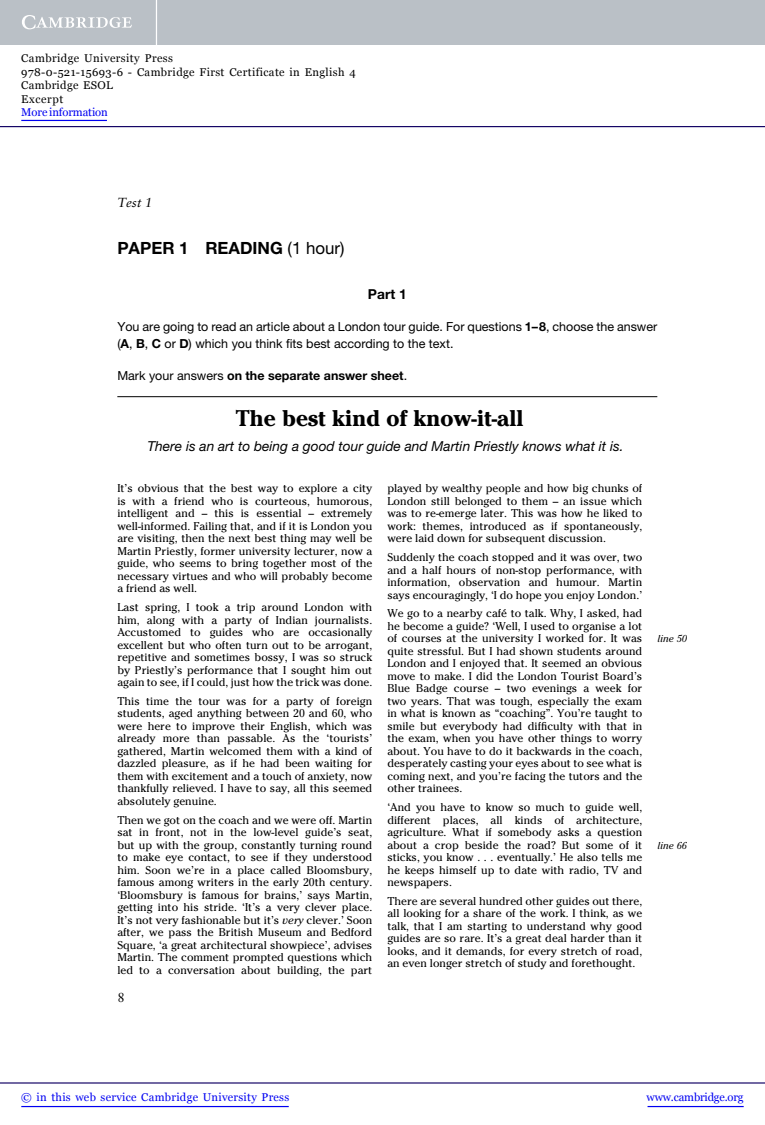
<style>
.page{position:relative;width:765px;height:1125px;background:#fff}
.page>*{position:absolute;margin:0;border:0;box-sizing:border-box;transform-origin:0 0}
.t1{font:700 22.5px "Cheltenham";color:#000}
.t2{font:700 16.88px "Helvetica Neue LT Std";color:#000}
.t3{font:italic 13.75px "Helvetica Neue LT Std";color:#000}
.t4{font:700 13.75px "Helvetica Neue LT Std";color:#000}
.t5{font:italic 13.12px "Sabon";color:#000}
.t6{font:13.12px "Sabon";color:#000}
.t7{font:12.5px/16.2px "Helvetica Neue LT Std";color:#000}
.t8{font:700 12.5px "Helvetica Neue LT Std";color:#000}
.t9{font:11.25px/12.5px "Cheltenham";color:#000;text-align:justify}
.t10{font:11.25px/13.5px "Georgia";letter-spacing:.035em;color:#000}
.t11{font:11.25px "Georgia";letter-spacing:.025em;color:#0000f1}
.t12{font:11.25px "Georgia";letter-spacing:-.015em;color:#0000f1}
.t13{font:11.25px "Georgia";letter-spacing:-.01em;color:#0000f1}
.t14{font:italic 10px "Cheltenham";color:#000}
.s1{font-weight:400}
.s2{font-weight:700}
.s3{font-style:italic}
</style>
<div class="page">
<hr style="left:117px;top:396px;width:540px;height:1px;background:#000">
<div style="left:0;top:0;width:765px;height:45px;background:#bac0c6"></div>
<svg style="left:22px;top:15px;width:110px;height:14px"></svg>
<hr style="left:156px;top:0;width:1px;height:45px;background:#fff">
<hr style="left:0;top:1082px;width:765px;height:2px;background:#150666">
<hr style="left:648px;top:1106px;width:96px;height:1px;background:#0000f1">
<hr style="left:0;top:126px;width:765px;height:1px;background:#150666">
<hr style="left:21px;top:1106px;width:268px;height:1px;background:#0000f1">
<hr style="left:21px;top:120px;width:86px;height:1px;background:#0000f1">
<p class="t10" style="left:21px;top:52px;width:336px">Cambridge University Press<br>978-0-521-15693-6 - Cambridge First Certificate in English 4<br>Cambridge ESOL<br>Excerpt</p>
<p class="t13" style="left:21px;top:106px;width:88px">More information</p>
<p class="t5" style="left:117px;top:197px;width:37px">Test 1</p>
<h2 class="t2" style="left:117px;top:238px;width:229px">PAPER 1 READING <span class="s1">(1 hour)</span></h2>
<p class="t4" style="left:368px;top:286px;width:40px">Part 1</p>
<p class="t7" style="left:117px;top:320px;width:542px">You are going to read an article about a London tour guide. For questions <span class="s2">1–8</span>, choose the answer (<span class="s2">A</span>, <span class="s2">B</span>, <span class="s2">C</span> or <span class="s2">D</span>) which you think fits best according to the text.</p>
<p class="t8" style="left:117px;top:368px;width:291px"><span class="s1">Mark your answers</span> on the separate answer sheet<span class="s1">.</span></p>
<h1 class="t1" style="left:236px;top:410px;width:289px">The best kind of know- it-all</h1>
<p class="t3" style="left:147px;top:441px;width:478px">There is an art to being a good tour guide and Martin Priestly knows what it is.</p>
<p class="t9" style="left:117px;top:483px;width:256px">It’s obvious that the best way to explore a city is with a friend who is courteous, humorous, intelligent and – this is essential – extremely well-informed. Failing that, and if it is London you are visiting, then the next best thing may well be Martin Priestly, former university lecturer, now a guide, who seems to bring together most of the necessary virtues and who will probably become a friend as well.</p>
<p class="t9" style="left:117px;top:602px;width:256px">Last spring, I took a trip around London with him, along with a party of Indian journalists.<br>Accustomed to guides who are occasionally excellent but who often turn out to be arrogant, repetitive and sometimes bossy, I was so struck by Priestly’s performance that I sought him out again to see, if I could, just how the trick was done.</p>
<p class="t9" style="left:117px;top:696px;width:256px">This time the tour was for a party of foreign students, aged anything between 20 and 60, who were here to improve their English, which was already more than passable. As the ‘tourists’ gathered, Martin welcomed them with a kind of dazzled pleasure, as if he had been waiting for them with excitement and a touch of anxiety, now thankfully relieved. I have to say, all this seemed absolutely genuine.</p>
<p class="t9" style="left:117px;top:815px;width:256px">Then we got on the coach and we were off. Martin sat in front, not in the low- level guide’s seat, but up with the group, constantly turning round to make eye contact, to see if they understood him. Soon we’re in a place called Bloomsbury, famous among writers in the early 20th century. ‘Bloomsbury is famous for brains,’ says Martin, getting into his stride. ‘It’s a very clever place.<br>It’s not very fashionable but it’s <span class="s3">very</span> clever.’ Soon after, we pass the British Museum and Bedford Square, ‘a great architectural showpiece’, advises Martin. The comment prompted questions which led to a conversation about building, the part</p>
<p class="t9" style="left:387px;top:483px;width:256px">played by wealthy people and how big chunks of London still belonged to them – an issue which was to re- emerge later. This was how he liked to work: themes, introduced as if spontaneously, were laid down for subsequent discussion.</p>
<p class="t9" style="left:387px;top:552px;width:256px">Suddenly the coach stopped and it was over, two and a half hours of non- stop performance, with information, observation and humour. Martin says encouragingly, ‘I do hope you enjoy London.’</p>
<p class="t9" style="left:387px;top:608px;width:256px">We go to a nearby café to talk. Why, I asked, had he become a guide? ‘Well, I used to organise a lot of courses at the university I worked for. It was quite stressful. But I had shown students around London and I enjoyed that. It seemed an obvious move to make. I did the London Tourist Board’s Blue Badge course – two evenings a week for two years. That was tough, especially the exam in what is known as “coaching”. You’re taught to smile but everybody had difficulty with that in the exam, when you have other things to worry about. You have to do it backwards in the coach, desperately casting your eyes about to see what is coming next, and you’re facing the tutors and the other trainees.</p>
<p class="t9" style="left:387px;top:802px;width:256px">‘And you have to know so much to guide well, different places, all kinds of architecture, agriculture. What if somebody asks a question about a crop beside the road? But some of it sticks, you know . . . eventually.’ He also tells me he keeps himself up to date with radio, TV and newspapers.</p>
<p class="t9" style="left:387px;top:896px;width:256px">There are several hundred other guides out there, all looking for a share of the work. I think, as we talk, that I am starting to understand why good guides are so rare. It’s a great deal harder than it looks, and it demands, for every stretch of road, an even longer stretch of study and forethought.</p>
<p class="t14" style="left:657px;top:635px;width:31px">line 50</p>
<p class="t14" style="left:657px;top:841px;width:31px">line 66</p>
<p class="t6" style="left:117px;top:992px;width:9px">8</p>
<p class="t11" style="left:21px;top:1091px;width:269px">© in this web service Cambridge University Press</p>
<p class="t12" style="left:647px;top:1091px;width:99px">www.cambridge.org</p>
</div>
